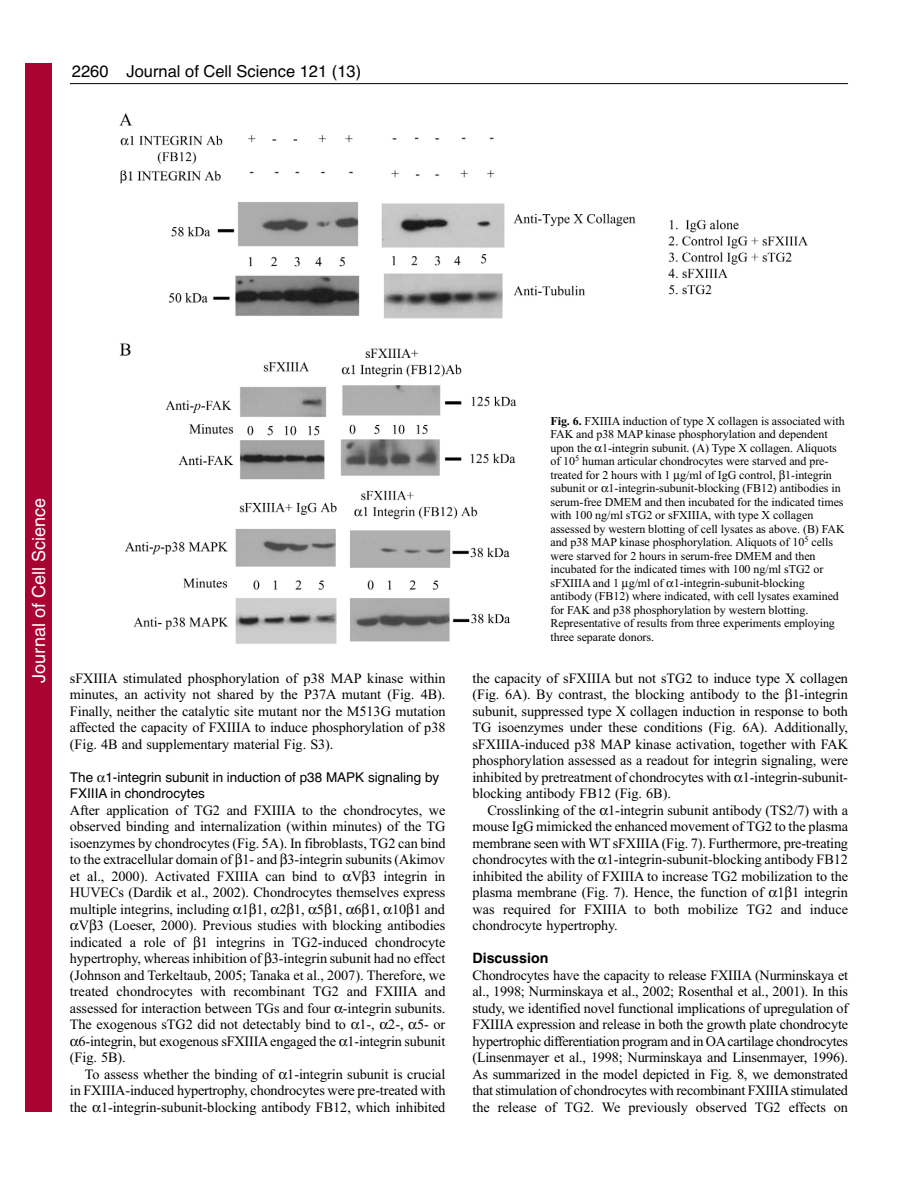
<style>
.page{position:relative;width:918px;height:1188px;background:#fff}
.page>*{position:absolute;margin:0;border:0;box-sizing:border-box;transform-origin:0 0}
.t1{font:18px "Helvetica";color:#fff}
.t2{font:16.5px "Helvetica";color:#000}
.t3{font:14.25px/16.5px "Times New Roman";letter-spacing:-.005em;color:#000;text-align:justify}
.t4{font:700 14.25px "Helvetica";color:#000}
.t5{font:13.5px/16.5px "Helvetica";color:#000}
.t6{font:12px/13.5px "Times New Roman";letter-spacing:-.005em;color:#000}
.s1{font-weight:700}
</style>
<div class="page">
<hr style="left:70px;top:83px;width:778px;height:1px;background:#000">
<img style="left:119px;top:113px;width:689px;height:531px">
<div style="left:26px;top:64px;width:26px;height:1048px;background:#a90332"></div>
<svg style="left:595px;top:446px;width:7px;height:6px"></svg>
<svg style="left:674px;top:473px;width:6px;height:9px"></svg>
<svg style="left:779px;top:470px;width:6px;height:12px"></svg>
<svg style="left:602px;top:486px;width:7px;height:7px"></svg>
<svg style="left:622px;top:581px;width:7px;height:9px"></svg>
<svg style="left:667px;top:581px;width:7px;height:6px"></svg>
<p class="t2" style="left:72px;top:65px;width:38px">2260</p>
<p class="t2" style="left:127px;top:65px;width:236px">Journal of Cell Science 121 (13)</p>
<p class="t1" style="left:28px;top:683px;width:186px;rotate:-90deg">Journal of Cell Science</p>
<p class="t3" style="left:70px;top:671px;width:377px">sFXIIIA stimulated phosphorylation of p38 MAP kinase within minutes, an activity not shared by the P37A mutant (Fig. 4B).<br>Finally, neither the catalytic site mutant nor the M513G mutation affected the capacity of FXIIIA to induce phosphorylation of p38 (Fig. 4B and supplementary material Fig. S3).</p>
<p class="t5" style="left:70px;top:770px;width:371px">The 1-integrin subunit in induction of p38 MAPK signaling by<br>FXIIIA in chondrocytes</p>
<p class="t3" style="left:70px;top:803px;width:377px">After application of TG2 and FXIIIA to the chondrocytes, we</p>
<p class="t3" style="left:70px;top:819px;width:377px">observed binding and internalization (within minutes) of the TG</p>
<p class="t3" style="left:70px;top:836px;width:377px">isoenzymes by chondrocytes (Fig. 5A). In fibroblasts, TG2 can bind</p>
<p class="t3" style="left:70px;top:852px;width:377px">to the extracellular domain of 1- and 3-integrin subunits (Akimov</p>
<p class="t3" style="left:70px;top:869px;width:377px">et al., 2000). Activated FXIIIA can bind to V 3 integrin in</p>
<p class="t3" style="left:70px;top:885px;width:377px">HUVECs (Dardik et al., 2002). Chondrocytes themselves express</p>
<p class="t3" style="left:70px;top:902px;width:376px">multiple integrins, including 1 1, 2 1, 5 1, 6 1, 10 1 and</p>
<p class="t3" style="left:79px;top:918px;width:368px">V 3 (Loeser, 2000). Previous studies with blocking antibodies</p>
<p class="t3" style="left:70px;top:935px;width:377px">indicated a role of 1 integrins in TG2-induced chondrocyte</p>
<p class="t3" style="left:70px;top:951px;width:377px">hypertrophy, whereas inhibition of 3-integrin subunit had no effect</p>
<p class="t3" style="left:70px;top:968px;width:377px">(Johnson and Terkeltaub, 2005; Tanaka et al., 2007). Therefore, we</p>
<p class="t3" style="left:70px;top:984px;width:377px">treated chondrocytes with recombinant TG2 and FXIIIA and</p>
<p class="t3" style="left:70px;top:1001px;width:377px">assessed for interaction between TGs and four -integrin subunits.</p>
<p class="t3" style="left:70px;top:1017px;width:377px">The exogenous sTG2 did not detectably bind to 1-, 2-, 5- or</p>
<p class="t3" style="left:79px;top:1034px;width:368px">6-integrin, but exogenous sFXIIIA engaged the 1-integrin subunit</p>
<p class="t3" style="left:70px;top:1050px;width:57px">(Fig. 5B).</p>
<p class="t3" style="left:85px;top:1067px;width:362px">To assess whether the binding of 1-integrin subunit is crucial</p>
<p class="t3" style="left:70px;top:1083px;width:377px">in FXIIIA-induced hypertrophy, chondrocytes were pre-treated with</p>
<p class="t3" style="left:70px;top:1100px;width:377px">the 1-integrin-subunit-blocking antibody FB12, which inhibited</p>
<p class="t6" style="left:550px;top:415px;width:296px"><span class="s1">Fig. 6.</span> FXIIIA induction of type X collagen is associated with FAK and p38 MAP kinase phosphorylation and dependent upon the 1-integrin subunit. (A) Type X collagen. Aliquots of 10<sup>5</sup> human articular chondrocytes were starved and pre&shy;treated for 2 hours with 1 g/ml of IgG control, 1-integrin subunit or 1-integrin-subunit-blocking (FB12) antibodies in serum-free DMEM and then incubated for the indicated times with 100 ng/ml sTG2 or sFXIIIA, with type X collagen assessed by western blotting of cell lysates as above. (B) FAK and p38 MAP kinase phosphorylation. Aliquots of 10<sup>5</sup> cells were starved for 2 hours in serum-free DMEM and then incubated for the indicated times with 100 ng/ml sTG2 or sFXIIIA and 1 g/ml of 1-integrin-subunit-blocking antibody (FB12) where indicated, with cell lysates examined for FAK and p38 phosphorylation by western blotting.<br>Representative of results from three experiments employing three separate donors.</p>
<p class="t3" style="left:472px;top:671px;width:377px">the capacity of sFXIIIA but not sTG2 to induce type X collagen (Fig. 6A). By contrast, the blocking antibody to the 1-integrin subunit, suppressed type X collagen induction in response to both TG isoenzymes under these conditions (Fig. 6A). Additionally, sFXIIIA-induced p38 MAP kinase activation, together with FAK phosphorylation assessed as a readout for integrin signaling, were inhibited by pretreatment of chondrocytes with 1-integrin-subunit&shy;blocking antibody FB12 (Fig. 6B).</p>
<p class="t3" style="left:472px;top:803px;width:377px;text-indent:15px">Crosslinking of the 1-integrin subunit antibody (TS2/7) with a mouse IgG mimicked the enhanced movement of TG2 to the plasma membrane seen with WT sFXIIIA (Fig. 7). Furthermore, pre-treating chondrocytes with the 1-integrin-subunit-blocking antibody FB12 inhibited the ability of FXIIIA to increase TG2 mobilization to the plasma membrane (Fig. 7). Hence, the function of 1 1 integrin was required for FXIIIA to both mobilize TG2 and induce chondrocyte hypertrophy.</p>
<p class="t4" style="left:472px;top:953px;width:77px">Discussion</p>
<p class="t3" style="left:472px;top:968px;width:377px">Chondrocytes have the capacity to release FXIIIA (Nurminskaya et al., 1998; Nurminskaya et al., 2002; Rosenthal et al., 2001). In this study, we identified novel functional implications of upregulation of FXIIIA expression and release in both the growth plate chondrocyte hypertrophic differentiation program and in OA cartilage chondrocytes (Linsenmayer et al., 1998; Nurminskaya and Linsenmayer, 1996).<br>As summarized in the model depicted in Fig. 8, we demonstrated that stimulation of chondrocytes with recombinant FXIIIA stimulated the release of TG2. We previously observed TG2 effects on</p>
</div>
